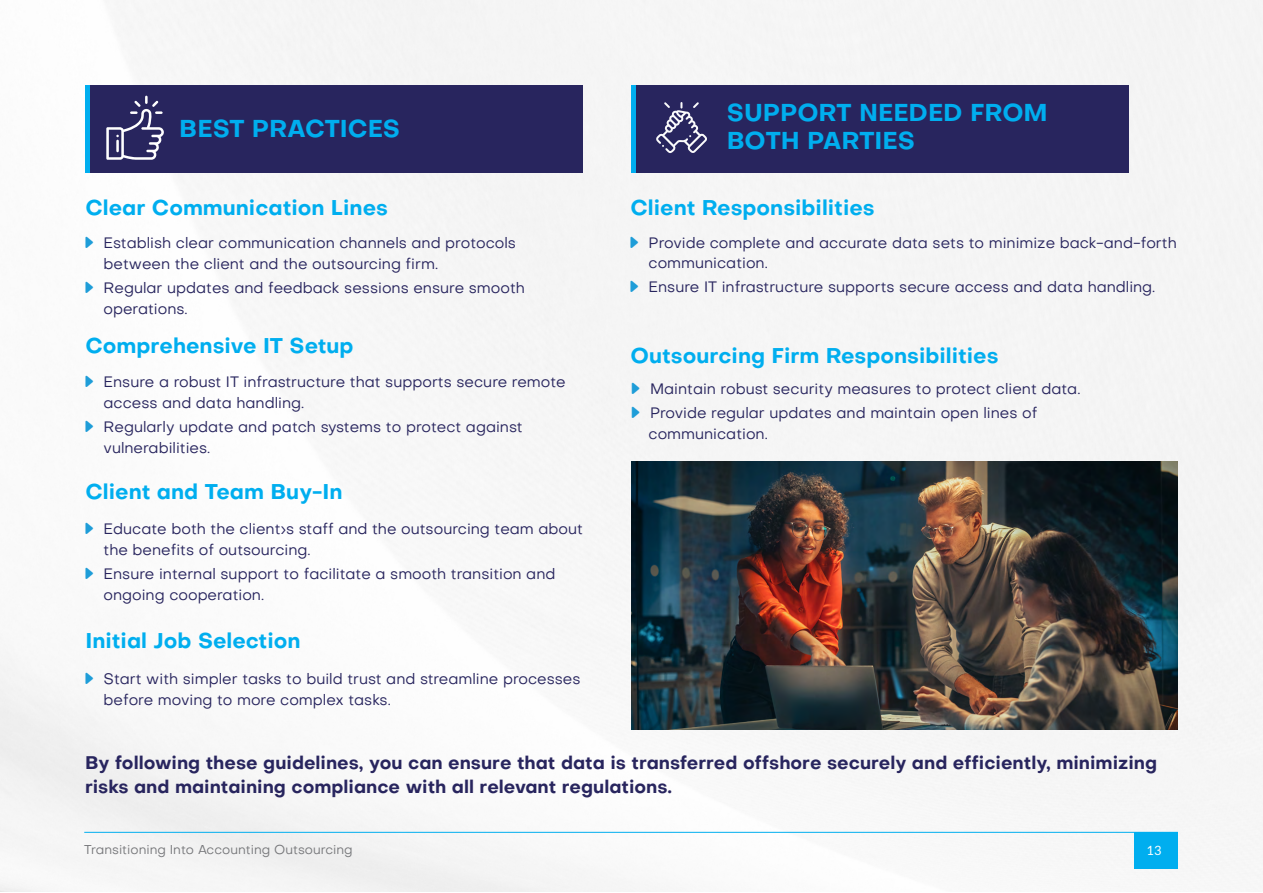
<style>
.page{position:relative;width:1263px;height:893px;background:#fff}
.page>*{position:absolute;margin:0;border:0;box-sizing:border-box;transform-origin:0 0}
.t1{font:700 24px/28.5px "Objective";color:#00aeef}
.t2{font:700 21px "Objective";color:#00aeef}
.t3{font:700 18px/24px "Objective";color:#28255e}
.t4{font:15px/21px "Objective";color:#28255e}
.t5{font:12.75px "Objective";color:#77787b}
.t6{font:12.75px "Lato";color:#fff}
</style>
<div class="page">
<div style="left:0;top:0;width:1262px;height:892px;background:#f6f6f6"></div>
<div style="left:1135px;top:832px;width:43px;height:36px;background:#00aeef"></div>
<hr style="left:84px;top:832px;width:1094px;height:1px;background:#00aeef">
<div style="left:85px;top:85px;width:498px;height:87px;background:#28255e"></div>
<div style="left:632px;top:85px;width:497px;height:87px;background:#28255e"></div>
<div style="left:85px;top:85px;width:5px;height:87px;background:#00aeef"></div>
<hr style="left:632px;top:85px;width:4px;height:87px;background:#00aeef">
<img style="left:631px;top:461px;width:547px;height:268px">
<svg style="left:106px;top:96px;width:58px;height:64px"></svg>
<svg style="left:656px;top:102px;width:51px;height:51px"></svg>
<svg style="left:86px;top:237px;width:7px;height:11px"></svg>
<svg style="left:86px;top:282px;width:7px;height:11px"></svg>
<svg style="left:630px;top:237px;width:8px;height:11px"></svg>
<svg style="left:630px;top:280px;width:8px;height:12px"></svg>
<svg style="left:86px;top:375px;width:7px;height:12px"></svg>
<svg style="left:86px;top:420px;width:7px;height:12px"></svg>
<svg style="left:86px;top:522px;width:7px;height:12px"></svg>
<svg style="left:86px;top:567px;width:7px;height:12px"></svg>
<svg style="left:86px;top:672px;width:7px;height:12px"></svg>
<svg style="left:632px;top:382px;width:7px;height:12px"></svg>
<svg style="left:632px;top:406px;width:7px;height:12px"></svg>
<h1 class="t1" style="left:179px;top:114px;width:222px">BEST PRACTICES</h1>
<h1 class="t1" style="left:727px;top:98px;width:322px">SUPPORT NEEDED FROM<br>BOTH PARTIES</h1>
<h2 class="t2" style="left:86px;top:192px;width:304px">Clear Communication Lines</h2>
<h2 class="t2" style="left:630px;top:192px;width:246px">Client Responsibilities</h2>
<p class="t4" style="left:104px;top:232px;width:414px">Establish clear communication channels and protocols between the client and the outsourcing firm.</p>
<p class="t4" style="left:104px;top:277px;width:423px">Regular updates and feedback sessions ensure smooth operations.</p>
<h2 class="t2" style="left:86px;top:331px;width:270px">Comprehensive IT Setup</h2>
<p class="t4" style="left:104px;top:371px;width:464px">Ensure a robust IT infrastructure that supports secure remote access and data handling.</p>
<p class="t4" style="left:104px;top:416px;width:420px">Regularly update and patch systems to protect against vulnerabilities.</p>
<h2 class="t2" style="left:86px;top:476px;width:258px">Client and Team Buy-In</h2>
<p class="t4" style="left:104px;top:518px;width:481px">Educate both the client›s staff and the outsourcing team about the benefits of outsourcing.</p>
<p class="t4" style="left:104px;top:563px;width:453px">Ensure internal support to facilitate a smooth transition and ongoing cooperation.</p>
<h2 class="t2" style="left:86px;top:625px;width:216px">Initial Job Selection</h2>
<p class="t4" style="left:104px;top:668px;width:479px">Start with simpler tasks to build trust and streamline processes before moving to more complex tasks.</p>
<p class="t4" style="left:648px;top:233px;width:530px;line-height:19.5px">Provide complete and accurate data sets to minimize back-and-forth communication.</p>
<p class="t4" style="left:648px;top:276px;width:508px">Ensure IT infrastructure supports secure access and data handling.</p>
<h2 class="t2" style="left:630px;top:341px;width:370px">Outsourcing Firm Responsibilities</h2>
<p class="t4" style="left:650px;top:376px;width:432px;line-height:24px">Maintain robust security measures to protect client data.<br>Provide regular updates and maintain open lines of</p>
<p class="t4" style="left:648px;top:423px;width:121px">communication.</p>
<p class="t3" style="left:85px;top:751px;width:1073px">By following these guidelines, you can ensure that data is transferred offshore securely and efficiently, minimizing risks and maintaining compliance with all relevant regulations.</p>
<p class="t5" style="left:84px;top:841px;width:270px">Transitioning Into Accounting Outsourcing</p>
<p class="t6" style="left:1147px;top:843px;width:16px">13</p>
</div>
